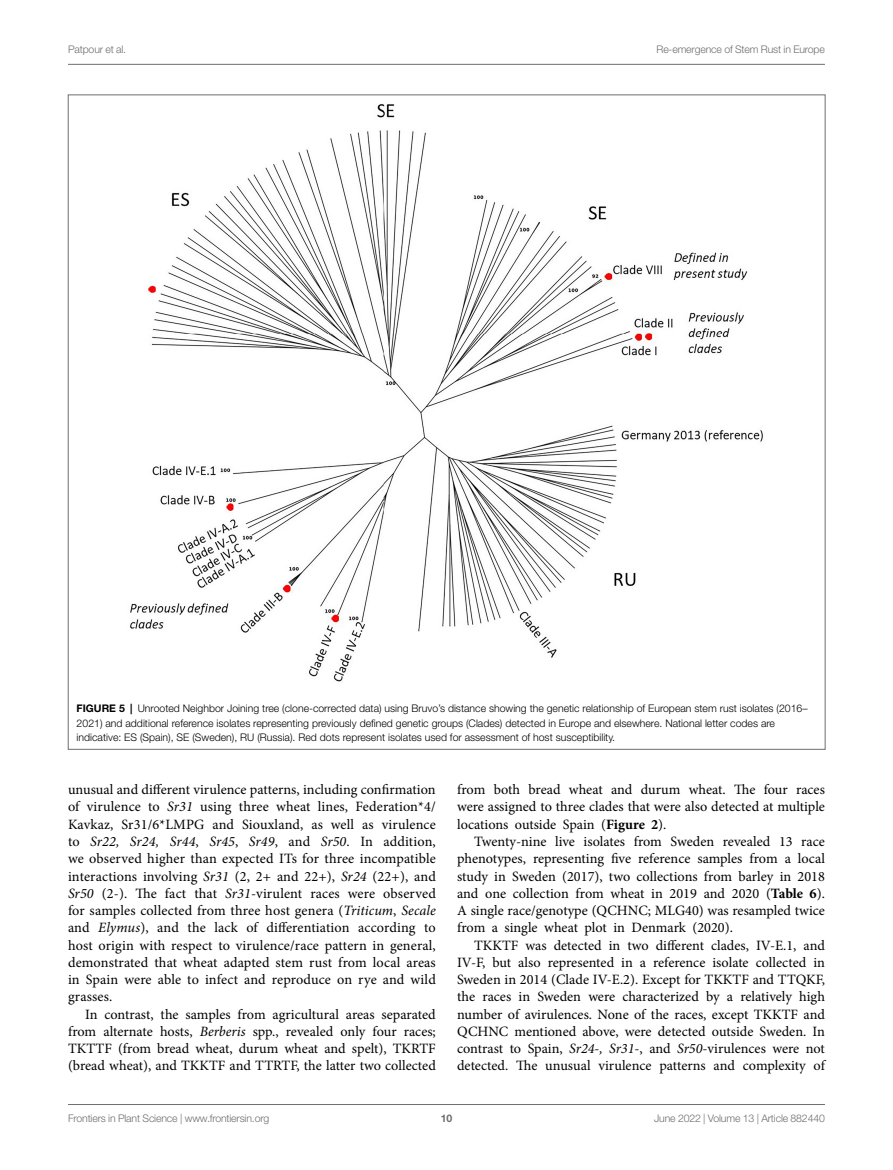
<style>
.page{position:relative;width:893px;height:1170px;background:#fff}
.page>*{position:absolute;margin:0;border:0;box-sizing:border-box;transform-origin:0 0}
.TEXT{font:14.25px/17.2px "Minion Pro";color:#000;text-align:justify}
.FIG_LEG{font:300 10.5px/14.2px "Helvetica Neue LT Std";color:#000}
.t1{font:300 10.5px "Helvetica Neue LT Std";letter-spacing:-.015em;color:#6d6e71}
.t2{font:700 10.5px "Helvetica Neue LT Std";color:#6d6e71}
.s1{font-weight:700}
.s2{font-style:italic}
</style>
<div class="page">
<hr style="left:68px;top:64px;width:757px;height:1px;background:#6d6e71">
<hr style="left:68px;top:1104px;width:757px;height:1px;background:#6d6e71">
<img style="left:130px;top:104px;width:633px;height:578px">
<p class="t1" style="left:68px;top:42px;width:60px">Patpour et al.</p>
<p class="t1" style="left:656px;top:42px;width:170px">Re-emergence of Stem Rust in Europe</p>
<p class="FIG_LEG" style="left:77px;top:701px;width:732px"><span class="s1">FIGURE 5 |</span> Unrooted Neighbor Joining tree (clone-corrected data) using Bruvo’s distance showing the genetic relationship of European stem rust isolates (2016–<br>2021) and additional reference isolates representing previously defined genetic groups (Clades) detected in Europe and elsewhere. National letter codes are indicative: ES (Spain), SE (Sweden), RU (Russia). Red dots represent isolates used for assessment of host susceptibility.</p>
<p class="TEXT" style="left:68px;top:781px;width:369px">unusual and different virulence patterns, including confirmation of virulence to <span class="s2">Sr31</span> using three wheat lines, Federation*4/ Kavkaz, Sr31/6*LMPG and Siouxland, as well as virulence to <span class="s2">Sr22, Sr24, Sr44</span>, <span class="s2">Sr45</span>, <span class="s2">Sr49</span>, and <span class="s2">Sr50</span>. In addition, we observed higher than expected ITs for three incompatible interactions involving <span class="s2">Sr31</span> (2, 2+ and 22+), <span class="s2">Sr24</span> (22+), and <span class="s2">Sr50</span> (2-). The fact that <span class="s2">Sr31</span>-virulent races were observed for samples collected from three host genera (<span class="s2">Triticum</span>, <span class="s2">Secale </span>and <span class="s2">Elymus</span>), and the lack of differentiation according to host origin with respect to virulence/race pattern in general, demonstrated that wheat adapted stem rust from local areas in Spain were able to infect and reproduce on rye and wild grasses.</p>
<p class="TEXT" style="left:68px;top:1005px;width:369px;text-indent:17px">In contrast, the samples from agricultural areas separated from alternate hosts, <span class="s2">Berberis</span> spp., revealed only four races; TKTTF (from bread wheat, durum wheat and spelt), TKRTF (bread wheat), and TKKTF and TTRTF, the latter two collected</p>
<p class="TEXT" style="left:457px;top:781px;width:369px">from both bread wheat and durum wheat. The four races were assigned to three clades that were also detected at multiple locations outside Spain (<span class="s1">Figure 2</span>).</p>
<p class="TEXT" style="left:457px;top:832px;width:369px;text-indent:17px">Twenty-nine live isolates from Sweden revealed 13 race phenotypes, representing five reference samples from a local study in Sweden (2017), two collections from barley in 2018 and one collection from wheat in 2019 and 2020 (<span class="s1">Table 6</span>).<br>A single race/genotype (QCHNC; MLG40) was resampled twice from a single wheat plot in Denmark (2020).</p>
<p class="TEXT" style="left:457px;top:936px;width:369px;text-indent:17px">TKKTF was detected in two different clades, IV-E.1, and IV-F, but also represented in a reference isolate collected in Sweden in 2014 (Clade IV-E.2). Except for TKKTF and TTQKF, the races in Sweden were characterized by a relatively high number of avirulences. None of the races, except TKKTF and QCHNC mentioned above, were detected outside Sweden. In contrast to Spain, <span class="s2">Sr24-, Sr31</span>-, and <span class="s2">Sr50</span>-virulences were not detected. The unusual virulence patterns and complexity of</p>
<p class="t1" style="left:68px;top:1111px;width:203px">Frontiers in Plant Science | www.frontiersin.org</p>
<p class="t2" style="left:441px;top:1111px;width:13px">10</p>
<p class="t1" style="left:654px;top:1111px;width:172px">June 2022 | Volume 13 | Article 882440</p>
</div>
